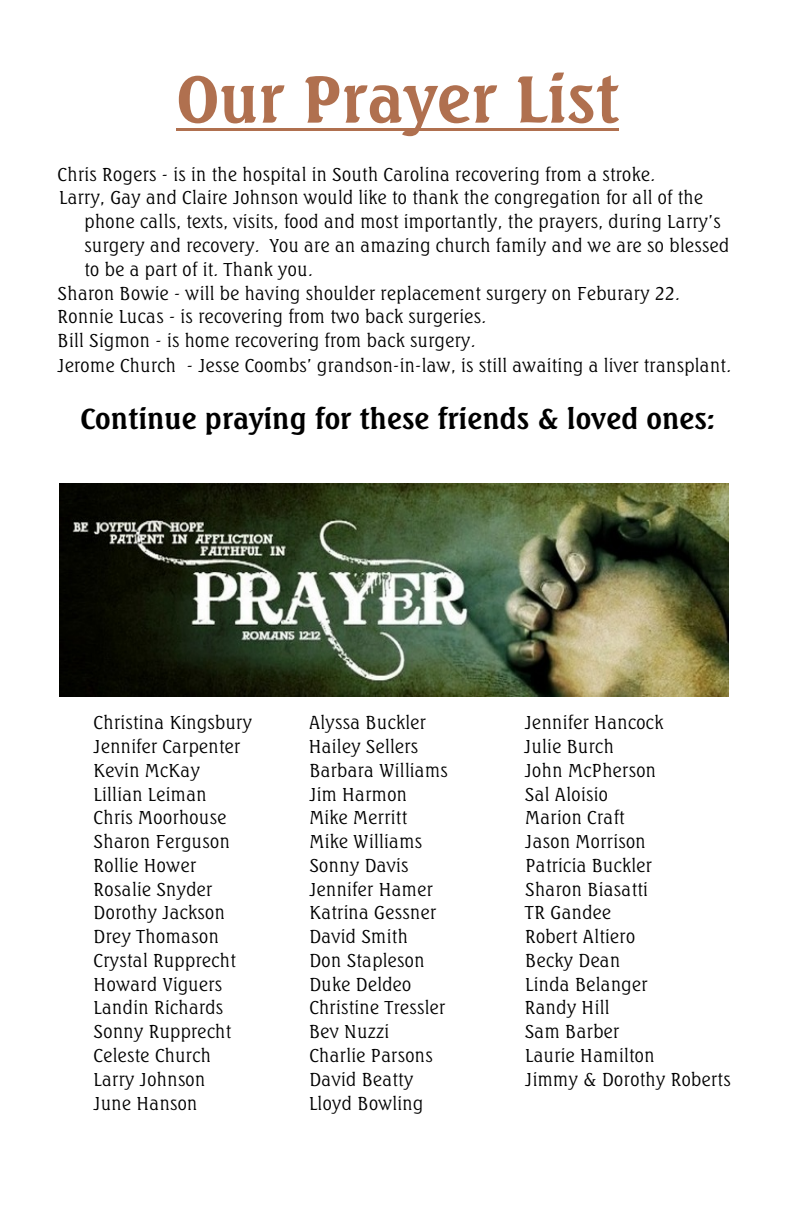
<style>
.page{position:relative;width:792px;height:1224px;background:#fff}
.page>*{position:absolute;margin:0;border:0;box-sizing:border-box;transform-origin:0 0}
.t1{font:300 64px "Seagull BT";color:#b0704f}
.t2{font:300 28px "Seagull BT";color:#000}
.t3{font:italic 300 18px "Seagull BT";letter-spacing:.025em;color:#000}
</style>
<div class="page">
<img style="left:60px;top:484px;width:669px;height:213px">
<hr style="left:176px;top:128px;width:443px;height:2px;background:#b0704f">
<h1 class="t1" style="left:176px;top:74px;width:444px">Our Prayer List</h1>
<p class="t3" style="left:58px;top:167px;width:599px">Chris Rogers - is in the hospital in South Carolina recovering from a stroke.</p>
<p class="t3" style="left:59px;top:191px;width:645px">Larry, Gay and Claire Johnson would like to thank the congregation for all of the</p>
<p class="t3" style="left:84px;top:215px;width:638px">phone calls, texts, visits, food and most importantly, the prayers, during Larry’s</p>
<p class="t3" style="left:84px;top:238px;width:646px">surgery and recovery. You are an amazing church family and we are so blessed</p>
<p class="t3" style="left:84px;top:262px;width:230px">to be a part of it. Thank you.</p>
<p class="t3" style="left:58px;top:286px;width:624px">Sharon Bowie - will be having shoulder replacement surgery on Feburary 22.</p>
<p class="t3" style="left:58px;top:310px;width:430px">Ronnie Lucas - is recovering from two back surgeries.</p>
<p class="t3" style="left:58px;top:333px;width:419px">Bill Sigmon - is home recovering from back surgery.</p>
<p class="t3" style="left:58px;top:358px;width:675px">Jerome Church - Jesse Coombs’ grandson-in-law, is still awaiting a liver transplant.</p>
<h2 class="t2" style="left:80px;top:408px;width:636px">Continue praying for these friends &amp; loved ones:</h2>
<p class="t3" style="left:94px;top:716px;width:160px">Christina Kingsbury</p>
<p class="t3" style="left:309px;top:716px;width:118px">Alyssa Buckler</p>
<p class="t3" style="left:525px;top:716px;width:140px">Jennifer Hancock</p>
<p class="t3" style="left:94px;top:739px;width:148px">Jennifer Carpenter</p>
<p class="t3" style="left:309px;top:739px;width:111px">Hailey Sellers</p>
<p class="t3" style="left:524px;top:739px;width:91px">Julie Burch</p>
<p class="t3" style="left:94px;top:763px;width:108px">Kevin McKay</p>
<p class="t3" style="left:309px;top:763px;width:140px">Barbara Williams</p>
<p class="t3" style="left:525px;top:763px;width:132px">John McPherson</p>
<p class="t3" style="left:94px;top:787px;width:114px">Lillian Leiman</p>
<p class="t3" style="left:309px;top:787px;width:99px">Jim Harmon</p>
<p class="t3" style="left:525px;top:787px;width:84px">Sal Aloisio</p>
<p class="t3" style="left:94px;top:811px;width:134px">Chris Moorhouse</p>
<p class="t3" style="left:309px;top:811px;width:99px">Mike Merritt</p>
<p class="t3" style="left:525px;top:811px;width:101px">Marion Craft</p>
<p class="t3" style="left:94px;top:834px;width:138px">Sharon Ferguson</p>
<p class="t3" style="left:310px;top:834px;width:114px">Mike Williams</p>
<p class="t3" style="left:525px;top:834px;width:122px">Jason Morrison</p>
<p class="t3" style="left:94px;top:858px;width:104px">Rollie Hower</p>
<p class="t3" style="left:310px;top:858px;width:100px">Sonny Davis</p>
<p class="t3" style="left:525px;top:858px;width:128px">Patricia Buckler</p>
<p class="t3" style="left:94px;top:882px;width:120px">Rosalie Snyder</p>
<p class="t3" style="left:309px;top:882px;width:125px">Jennifer Hamer</p>
<p class="t3" style="left:525px;top:882px;width:124px">Sharon Biasatti</p>
<p class="t3" style="left:94px;top:906px;width:133px">Dorothy Jackson</p>
<p class="t3" style="left:309px;top:906px;width:128px">Katrina Gessner</p>
<p class="t3" style="left:525px;top:906px;width:87px">TR Gandee</p>
<p class="t3" style="left:94px;top:930px;width:126px">Drey Thomason</p>
<p class="t3" style="left:309px;top:930px;width:100px">David Smith</p>
<p class="t3" style="left:525px;top:930px;width:112px">Robert Altiero</p>
<p class="t3" style="left:94px;top:953px;width:144px">Crystal Rupprecht</p>
<p class="t3" style="left:309px;top:953px;width:117px">Don Stapleson</p>
<p class="t3" style="left:525px;top:953px;width:96px">Becky Dean</p>
<p class="t3" style="left:94px;top:977px;width:130px">Howard Viguers</p>
<p class="t3" style="left:309px;top:977px;width:103px">Duke Deldeo</p>
<p class="t3" style="left:525px;top:977px;width:124px">Linda Belanger</p>
<p class="t3" style="left:94px;top:1001px;width:131px">Landin Richards</p>
<p class="t3" style="left:309px;top:1001px;width:137px">Christine Tressler</p>
<p class="t3" style="left:525px;top:1001px;width:86px">Randy Hill</p>
<p class="t3" style="left:94px;top:1025px;width:139px">Sonny Rupprecht</p>
<p class="t3" style="left:309px;top:1025px;width:82px">Bev Nuzzi</p>
<p class="t3" style="left:525px;top:1025px;width:96px">Sam Barber</p>
<p class="t3" style="left:94px;top:1048px;width:119px">Celeste Church</p>
<p class="t3" style="left:310px;top:1048px;width:125px">Charlie Parsons</p>
<p class="t3" style="left:525px;top:1048px;width:131px">Laurie Hamilton</p>
<p class="t3" style="left:94px;top:1072px;width:113px">Larry Johnson</p>
<p class="t3" style="left:309px;top:1072px;width:105px">David Beatty</p>
<p class="t3" style="left:525px;top:1072px;width:207px">Jimmy &amp; Dorothy Roberts</p>
<p class="t3" style="left:94px;top:1096px;width:105px">June Hanson</p>
<p class="t3" style="left:309px;top:1096px;width:116px">Lloyd Bowling</p>
</div>
